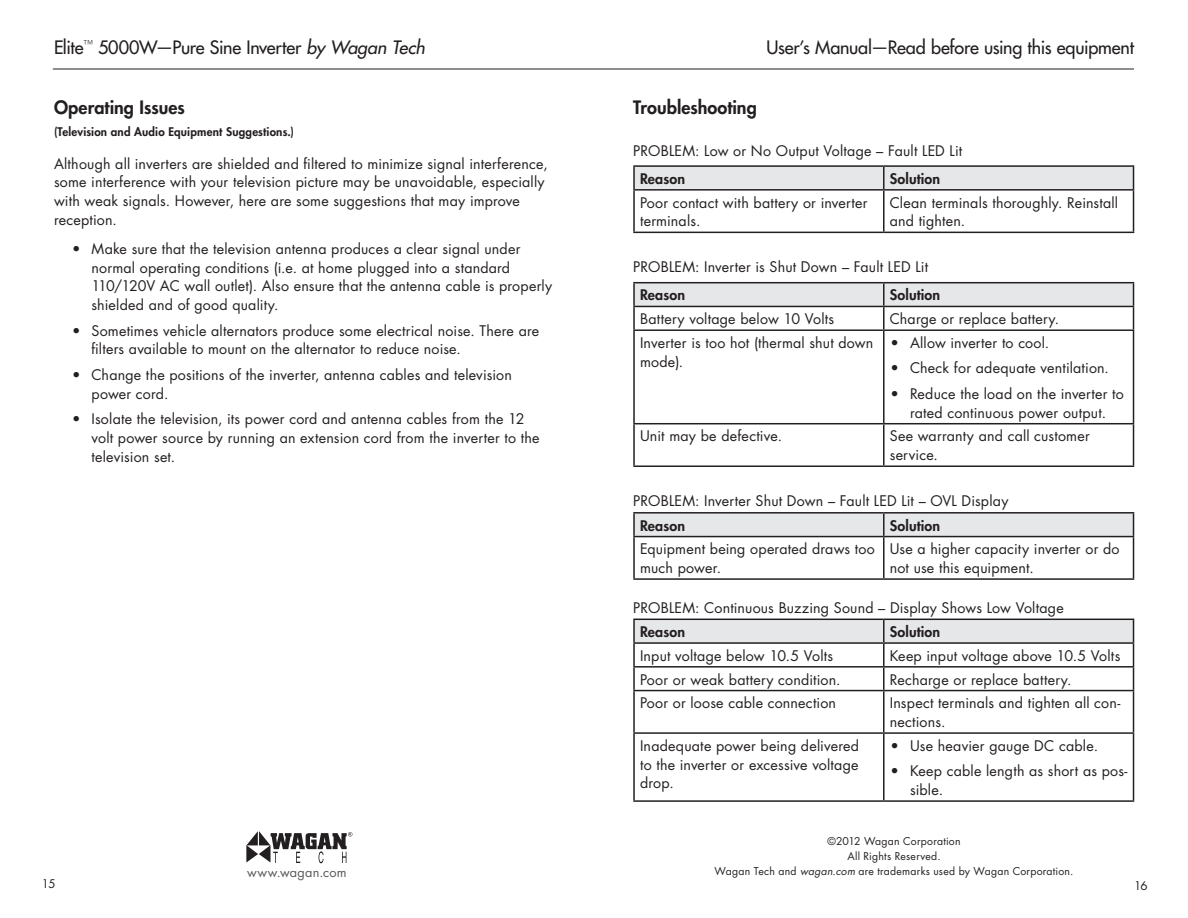
<style>
.page{position:relative;width:1188px;height:918px;background:#fff}
.page>*{position:absolute;margin:0;border:0;box-sizing:border-box;transform-origin:0 0}
.t1{font:500 18px "Futura Std";letter-spacing:-.015em;color:#231f20}
.section_headings{font:800 18px "Futura Std";letter-spacing:.005em;color:#231f20}
.Block_Text{font:14.25px/18.8px "Futura Std";letter-spacing:.015em;color:#231f20}
.Bullet_List{font:14.25px/18.8px "Futura Std";letter-spacing:.015em;color:#231f20}
.Troubleshooting_Prob{font:14.25px "Futura Std";letter-spacing:.015em;color:#231f20}
.Block_Text-2{font:800 14.25px "Futura Std";letter-spacing:.01em;color:#231f20}
.t2{font:12.75px "Futura Std";letter-spacing:.02em;color:#57585a}
.section_headings-2{font:800 11.7px "Futura Std";letter-spacing:.015em;color:#231f20}
.t3{font:11.7px "Futura Std";color:#231f20}
.t4{font:10.5px/15px "Futura Std";letter-spacing:.025em;color:#231f20;text-align:center}
.s1{font-style:italic}
</style>
<div class="page">
<hr style="left:53px;top:69px;width:541px;height:1px;background:#231f20">
<svg style="left:246px;top:831px;width:106px;height:32px"></svg>
<hr style="left:594px;top:69px;width:540px;height:1px;background:#231f20">
<hr style="left:633px;top:165px;width:251px;height:2px;background:#231f20">
<hr style="left:633px;top:167px;width:2px;height:22px;background:#231f20">
<hr style="left:884px;top:165px;width:250px;height:2px;background:#231f20">
<div style="left:634px;top:166px;width:500px;height:23px;background:#e6e7e9"></div>
<hr style="left:633px;top:189px;width:251px;height:2px;background:#231f20">
<hr style="left:633px;top:191px;width:2px;height:41px;background:#231f20">
<hr style="left:884px;top:189px;width:250px;height:2px;background:#231f20">
<hr style="left:883px;top:191px;width:2px;height:41px;background:#231f20">
<hr style="left:1133px;top:191px;width:1px;height:41px;background:#231f20">
<hr style="left:633px;top:232px;width:251px;height:1px;background:#231f20">
<hr style="left:884px;top:232px;width:250px;height:1px;background:#231f20">
<hr style="left:633px;top:282px;width:251px;height:1px;background:#231f20">
<hr style="left:633px;top:283px;width:2px;height:23px;background:#231f20">
<hr style="left:884px;top:282px;width:250px;height:1px;background:#231f20">
<hr style="left:633px;top:306px;width:251px;height:1px;background:#231f20">
<hr style="left:633px;top:307px;width:2px;height:22px;background:#231f20">
<svg style="left:634px;top:283px;width:500px;height:46px"></svg>
<hr style="left:633px;top:329px;width:251px;height:2px;background:#231f20">
<hr style="left:633px;top:331px;width:2px;height:92px;background:#231f20">
<hr style="left:884px;top:329px;width:250px;height:2px;background:#231f20">
<hr style="left:883px;top:331px;width:2px;height:92px;background:#231f20">
<hr style="left:1133px;top:331px;width:1px;height:92px;background:#231f20">
<hr style="left:633px;top:423px;width:251px;height:1px;background:#231f20">
<hr style="left:633px;top:424px;width:2px;height:41px;background:#231f20">
<hr style="left:884px;top:423px;width:250px;height:1px;background:#231f20">
<hr style="left:883px;top:424px;width:2px;height:41px;background:#231f20">
<hr style="left:1133px;top:424px;width:1px;height:41px;background:#231f20">
<hr style="left:633px;top:465px;width:251px;height:2px;background:#231f20">
<hr style="left:884px;top:465px;width:250px;height:2px;background:#231f20">
<hr style="left:633px;top:512px;width:251px;height:2px;background:#231f20">
<hr style="left:633px;top:514px;width:2px;height:22px;background:#231f20">
<hr style="left:884px;top:512px;width:250px;height:2px;background:#231f20">
<svg style="left:634px;top:513px;width:500px;height:23px;background:#dedfe1"></svg>
<hr style="left:633px;top:536px;width:251px;height:1px;background:#231f20">
<hr style="left:633px;top:537px;width:2px;height:41px;background:#231f20">
<hr style="left:884px;top:536px;width:250px;height:1px;background:#231f20">
<hr style="left:883px;top:537px;width:2px;height:41px;background:#231f20">
<hr style="left:1133px;top:537px;width:1px;height:41px;background:#231f20">
<hr style="left:633px;top:578px;width:251px;height:2px;background:#231f20">
<hr style="left:884px;top:578px;width:250px;height:2px;background:#231f20">
<hr style="left:633px;top:619px;width:251px;height:1px;background:#231f20">
<hr style="left:633px;top:620px;width:2px;height:22px;background:#231f20">
<hr style="left:633px;top:642px;width:251px;height:2px;background:#231f20">
<hr style="left:633px;top:644px;width:2px;height:22px;background:#231f20">
<hr style="left:633px;top:666px;width:251px;height:2px;background:#231f20">
<hr style="left:633px;top:668px;width:2px;height:22px;background:#231f20">
<svg style="left:634px;top:619px;width:500px;height:71px"></svg>
<hr style="left:633px;top:690px;width:251px;height:1px;background:#231f20">
<hr style="left:633px;top:691px;width:2px;height:41px;background:#231f20">
<hr style="left:884px;top:690px;width:250px;height:1px;background:#231f20">
<hr style="left:883px;top:691px;width:2px;height:41px;background:#231f20">
<hr style="left:1133px;top:691px;width:1px;height:41px;background:#231f20">
<hr style="left:633px;top:732px;width:251px;height:2px;background:#231f20">
<hr style="left:633px;top:734px;width:2px;height:66px;background:#231f20">
<hr style="left:884px;top:732px;width:250px;height:2px;background:#231f20">
<hr style="left:883px;top:734px;width:2px;height:66px;background:#231f20">
<hr style="left:1133px;top:734px;width:1px;height:66px;background:#231f20">
<hr style="left:633px;top:800px;width:251px;height:2px;background:#231f20">
<hr style="left:884px;top:800px;width:250px;height:2px;background:#231f20">
<p class="t1" style="left:54px;top:36px;width:373px">Elite<sup>™</sup> 5000W—Pure Sine Inverter <span class="s1">by Wagan Tech</span></p>
<p class="t1" style="left:767px;top:36px;width:369px">User’s Manual—Read before using this equipment</p>
<p class="section_headings" style="left:54px;top:96px;width:132px">Operating Issues</p>
<p class="section_headings-2" style="left:54px;top:125px;width:242px">(Television and Audio Equipment Suggestions.)</p>
<p class="Block_Text" style="left:54px;top:154px;width:495px">Although all inverters are shielded and filtered to minimize signal interference, some interference with your television picture may be unavoidable, especially with weak signals. However, here are some suggestions that may improve reception.</p>
<p class="Bullet_List" style="left:92px;top:239px;width:462px;text-indent:-20px">• Make sure that the television antenna produces a clear signal under normal operating conditions (i.e. at home plugged into a standard 110/120V AC wall outlet). Also ensure that the antenna cable is properly shielded and of good quality.</p>
<p class="Bullet_List" style="left:92px;top:321px;width:449px;text-indent:-20px">• Sometimes vehicle alternators produce some electrical noise. There are filters available to mount on the alternator to reduce noise.</p>
<p class="Bullet_List" style="left:92px;top:365px;width:422px;text-indent:-20px">• Change the positions of the inverter, antenna cables and television power cord.</p>
<p class="Bullet_List" style="left:92px;top:410px;width:450px;text-indent:-20px">• Isolate the television, its power cord and antenna cables from the 12 volt power source by running an extension cord from the inverter to the television set.</p>
<p class="section_headings" style="left:633px;top:96px;width:125px">Troubleshooting</p>
<p class="Troubleshooting_Prob" style="left:633px;top:141px;width:331px">PROBLEM: Low or No Output Voltage – Fault LED Lit</p>
<p class="Block_Text-2" style="left:640px;top:170px;width:47px">Reason</p>
<p class="Block_Text-2" style="left:890px;top:170px;width:52px">Solution</p>
<p class="Block_Text" style="left:640px;top:193px;width:229px">Poor contact with battery or inverter terminals.</p>
<p class="Block_Text" style="left:890px;top:193px;width:230px">Clean terminals thoroughly. Reinstall and tighten.</p>
<p class="Troubleshooting_Prob" style="left:633px;top:258px;width:296px">PROBLEM: Inverter is Shut Down – Fault LED Lit</p>
<p class="Block_Text-2" style="left:640px;top:286px;width:47px">Reason</p>
<p class="Block_Text-2" style="left:890px;top:286px;width:52px">Solution</p>
<p class="Block_Text" style="left:640px;top:310px;width:196px">Battery voltage below 10 Volts</p>
<p class="Block_Text" style="left:890px;top:310px;width:171px">Charge or replace battery.</p>
<p class="Block_Text" style="left:640px;top:334px;width:235px">Inverter is too hot (thermal shut down mode).</p>
<p class="Bullet_List" style="left:891px;top:334px;width:160px">• Allow inverter to cool.</p>
<p class="Bullet_List" style="left:891px;top:359px;width:220px">• Check for adequate ventilation.</p>
<p class="Bullet_List" style="left:891px;top:385px;width:235px;text-align:center">• Reduce the load on the inverter to rated continuous power output.</p>
<p class="Block_Text" style="left:640px;top:427px;width:144px">Unit may be defective.</p>
<p class="Block_Text" style="left:890px;top:427px;width:202px">See warranty and call customer service.</p>
<p class="Troubleshooting_Prob" style="left:633px;top:492px;width:377px">PROBLEM: Inverter Shut Down – Fault LED Lit – OVL Display</p>
<p class="Block_Text-2" style="left:640px;top:516px;width:47px">Reason</p>
<p class="Block_Text-2" style="left:890px;top:516px;width:52px">Solution</p>
<p class="Block_Text" style="left:640px;top:540px;width:236px">Equipment being operated draws too much power.</p>
<p class="Block_Text" style="left:890px;top:540px;width:231px">Use a higher capacity inverter or do not use this equipment.</p>
<p class="Troubleshooting_Prob" style="left:633px;top:598px;width:432px">PROBLEM: Continuous Buzzing Sound – Display Shows Low Voltage</p>
<p class="Block_Text-2" style="left:640px;top:623px;width:47px">Reason</p>
<p class="Block_Text-2" style="left:890px;top:623px;width:52px">Solution</p>
<p class="Block_Text" style="left:640px;top:646px;width:195px">Input voltage below 10.5 Volts</p>
<p class="Block_Text" style="left:890px;top:646px;width:232px">Keep input voltage above 10.5 Volts</p>
<p class="Block_Text" style="left:640px;top:670px;width:202px">Poor or weak battery condition.</p>
<p class="Block_Text" style="left:890px;top:670px;width:183px">Recharge or replace battery.</p>
<p class="Block_Text" style="left:640px;top:694px;width:198px">Poor or loose cable connection</p>
<p class="Block_Text" style="left:890px;top:694px;width:232px">Inspect terminals and tighten all con&shy;nections.</p>
<p class="Block_Text" style="left:640px;top:736px;width:221px;text-align:justify">Inadequate power being delivered to the inverter or excessive voltage drop.</p>
<p class="Bullet_List" style="left:891px;top:736px;width:209px">• Use heavier gauge DC cable.</p>
<p class="Bullet_List" style="left:910px;top:762px;width:219px;text-indent:-20px">• Keep cable length as short as pos&shy;sible.</p>
<p class="t3" style="left:42px;top:877px;width:15px">15</p>
<p class="t2" style="left:247px;top:864px;width:101px">www.wagan.com</p>
<p class="t4" style="left:715px;top:834px;width:360px">©2012 Wagan Corporation<br>All Rights Reserved.<br>Wagan Tech and <span class="s1">wagan.com</span> are trademarks used by Wagan Corporation.</p>
<p class="t3" style="left:1134px;top:878px;width:15px">16</p>
</div>
